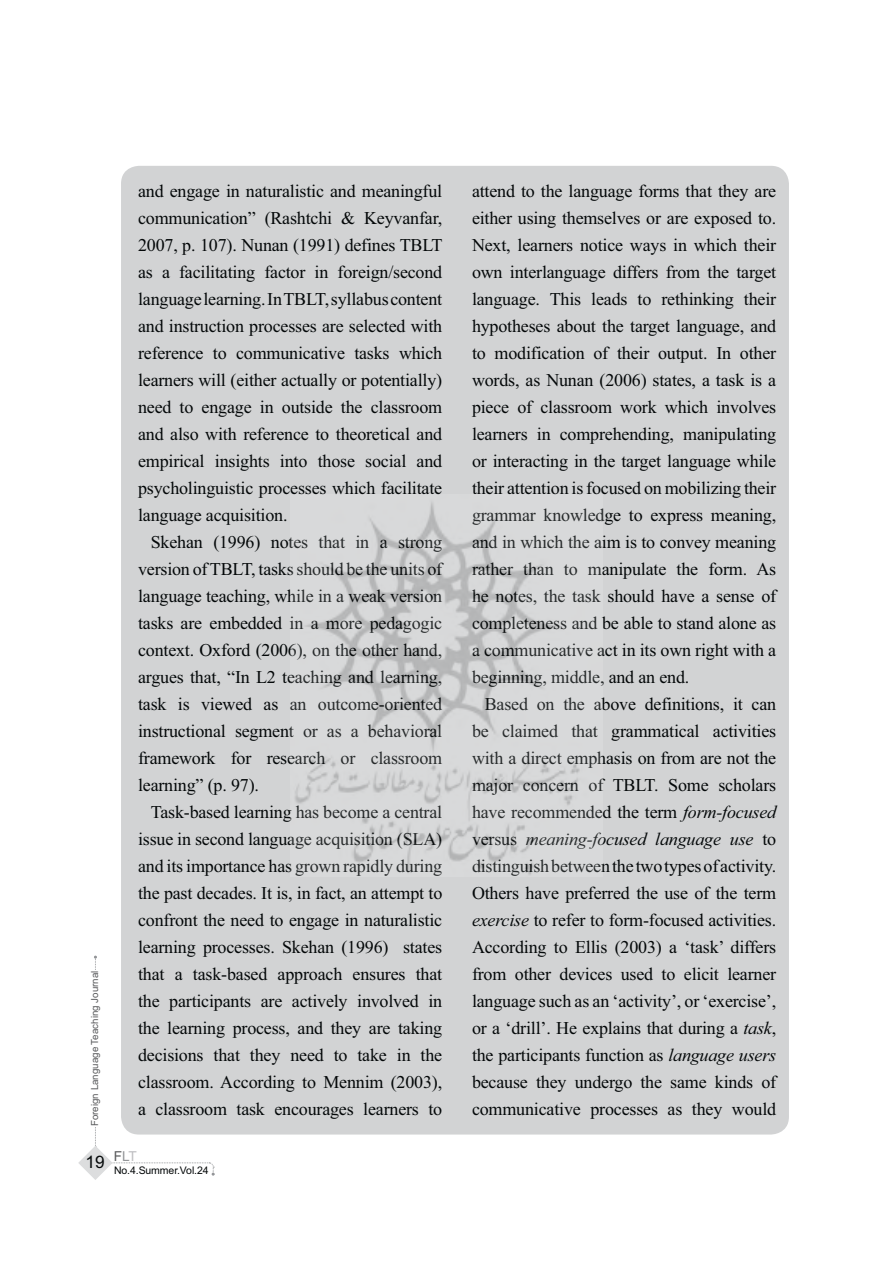
<style>
.page{position:relative;width:893px;height:1263px;background:#fff}
.page>*{position:absolute;margin:0;border:0;box-sizing:border-box;transform-origin:0 0}
.t1{font:18px/27px "Times New Roman";letter-spacing:-.01em;color:#040809;text-align:justify}
.t2{font:13.65px "Arial";color:#58595b}
.t3{font:10.5px "Arial";letter-spacing:-.01em;color:#040809}
.t4{font:9.75px "Arial";color:#58595b}
.s1{color:#939598}
.s2{color:#bdbdc0}
.s3{font-style:italic}
</style>
<div class="page">
<div style="left:121px;top:166px;width:668px;height:969px;background:#d2d3d4;border-radius:18px"></div>
<svg style="left:78px;top:956px;width:137px;height:224px"></svg>
<div style="left:91px;top:970px;width:9px;height:156px;background:#fff"></div>
<img style="left:295px;top:504px;width:284px;height:370px">
<p class="t4" style="left:89px;top:1126px;width:157px;rotate:-90deg">Foreign Language Teaching Journal</p>
<p class="t1" style="left:138px;top:180px;width:306px">and engage in naturalistic and meaningful communication” (Rashtchi &amp; Keyvanfar, 2007, p. 107). Nunan (1991) defines TBLT as a facilitating factor in foreign/second language learning. In TBLT, syllabus content and instruction processes are selected with reference to communicative tasks which learners will (either actually or potentially) need to engage in outside the classroom and also with reference to theoretical and empirical insights into those social and psycholinguistic processes which facilitate language acquisition.</p>
<p class="t1" style="left:138px;top:531px;width:306px;text-indent:13px">Skehan (1996) notes that in a strong version of TBLT, tasks should be the units of language teaching, while in a weak version tasks are embedded in a more pedagogic context. Oxford (2006), on the other hand, argues that, “In L2 teaching and learning, task is viewed as an outcome-oriented instructional segment or as a behavioral framework for research or classroom learning” (p. 97).</p>
<p class="t1" style="left:138px;top:801px;width:306px;text-indent:13px">Task-based learning has become a central issue in second language acquisition (SLA) and its importance has grown rapidly during the past decades. It is, in fact, an attempt to confront the need to engage in naturalistic learning processes. Skehan (1996) states that a task-based approach ensures that the participants are actively involved in the learning process, and they are taking decisions that they need to take in the classroom. According to Mennim (2003), a classroom task encourages learners to</p>
<p class="t2" style="left:114px;top:1148px;width:25px">F<span class="s1">L</span><span class="s2">T</span></p>
<p class="t3" style="left:86px;top:1164px;width:124px"><sup>19</sup> No.4.Summer.Vol.24</p>
<p class="t1" style="left:472px;top:180px;width:306px">attend to the language forms that they are either using themselves or are exposed to.<br>Next, learners notice ways in which their own interlanguage differs from the target language. This leads to rethinking their hypotheses about the target language, and to modification of their output. In other words, as Nunan (2006) states, a task is a piece of classroom work which involves learners in comprehending, manipulating or interacting in the target language while their attention is focused on mobilizing their grammar knowledge to express meaning, and in which the aim is to convey meaning rather than to manipulate the form. As he notes, the task should have a sense of completeness and be able to stand alone as a communicative act in its own right with a beginning, middle, and an end.</p>
<p class="t1" style="left:472px;top:693px;width:306px;text-indent:13px">Based on the above definitions, it can be claimed that grammatical activities with a direct emphasis on from are not the major concern of TBLT. Some scholars have recommended the term <span class="s3">form-focused </span>versus <span class="s3">meaning-focused language use</span> to distinguish between the two types of activity.<br>Others have preferred the use of the term <span class="s3">exercise</span> to refer to form-focused activities.<br>According to Ellis (2003) a ‘task’ differs from other devices used to elicit learner language such as an ‘activity’, or ‘exercise’, or a ‘drill’. He explains that during a <span class="s3">task</span>, the participants function as <span class="s3">language users </span>because they undergo the same kinds of communicative processes as they would</p>
</div>
